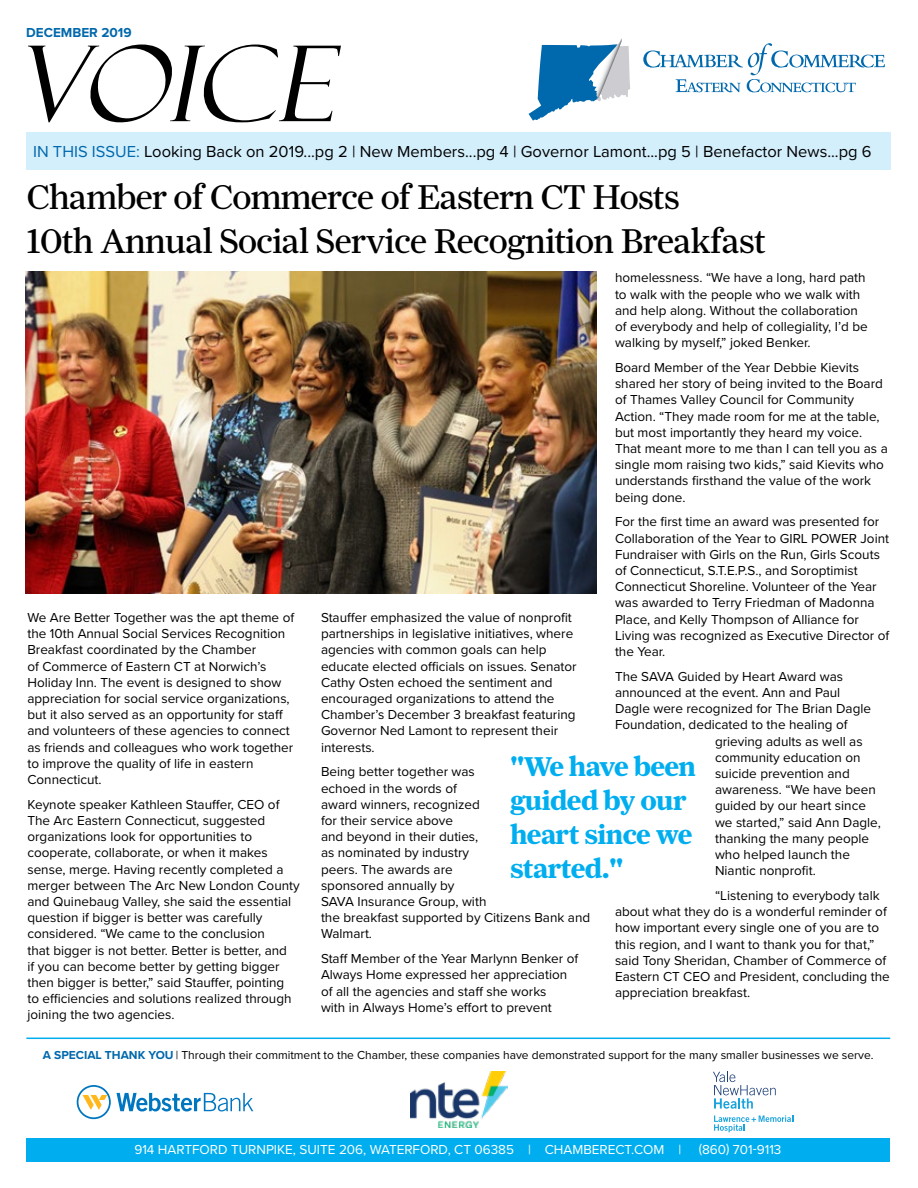
<style>
.page{position:relative;width:918px;height:1188px;background:#fff}
.page>*{position:absolute;margin:0;border:0;box-sizing:border-box;transform-origin:0 0}
.t1{font:italic 105px "Felix Titling";color:#000}
.t2{font:36px/43.2px "Farnham Headline";color:#000}
.t3{font:700 28.5px/34.2px "Farnham Headline";color:#00aeef}
.t4{font:16.5px "Proxima Nova";color:#000}
.t5{font:13.5px/16.2px "Proxima Nova";color:#000}
.t6{font:13.5px "Proxima Nova";color:#fff}
.t7{font:700 13.5px "Proxima Nova";color:#0068ac}
.t8{font:12px "Proxima Nova";color:#000}
.s1{color:#0068ac}
.s2{font-weight:700;color:#0068ac}
</style>
<div class="page">
<img style="left:26px;top:272px;width:571px;height:322px">
<div style="left:27px;top:132px;width:864px;height:38px;background:#d4effc"></div>
<img style="left:410px;top:1072px;width:98px;height:55px">
<svg style="left:117px;top:1093px;width:136px;height:18px"></svg>
<svg style="left:77px;top:1085px;width:34px;height:34px"></svg>
<svg style="left:713px;top:1072px;width:63px;height:37px"></svg>
<svg style="left:714px;top:1115px;width:79px;height:17px"></svg>
<hr style="left:26px;top:1038px;width:864px;height:1px;background:#00aeef">
<div style="left:26px;top:1138px;width:864px;height:24px;background:#00aeef"></div>
<svg style="left:529px;top:39px;width:101px;height:82px"></svg>
<svg style="left:643px;top:43px;width:242px;height:49px"></svg>
<p class="t7" style="left:26px;top:22px;width:107px">DECEMBER 2019</p>
<h1 class="t1" style="left:13px;top:24px;width:344px">VOICE</h1>
<p class="t4" style="left:33px;top:139px;width:840px"><span class="s1">IN THIS ISSUE:</span> Looking Back on 2019...pg 2 | New Members...pg 4 | Governor Lamont...pg 5 | Benefactor News...pg 6</p>
<h2 class="t2" style="left:27px;top:176px;width:740px">Chamber of Commerce of Eastern CT Hosts<br>10th Annual Social Service Recognition Breakfast</h2>
<p class="t5" style="left:27px;top:609px;width:268px">We Are Better Together was the apt theme of the 10th Annual Social Services Recognition Breakfast coordinated by the Chamber<br>of Commerce of Eastern CT at Norwich’s Holiday Inn. The event is designed to show appreciation for social service organizations, but it also served as an opportunity for staff and volunteers of these agencies to connect as friends and colleagues who work together to improve the quality of life in eastern Connecticut.</p>
<p class="t5" style="left:27px;top:796px;width:274px">Keynote speaker Kathleen Stauffer, CEO of The Arc Eastern Connecticut, suggested organizations look for opportunities to cooperate, collaborate, or when it makes sense, merge. Having recently completed a merger between The Arc New London County and Quinebaug Valley, she said the essential question if bigger is better was carefully considered. “We came to the conclusion<br>that bigger is not better. Better is better, and<br>if you can become better by getting bigger then bigger is better,” said Stauffer, pointing<br>to efficiencies and solutions realized through joining the two agencies.</p>
<p class="t5" style="left:615px;top:269px;width:254px">homelessness. “We have a long, hard path to walk with the people who we walk with and help along. Without the collaboration of everybody and help of collegiality, I’d be walking by myself,” joked Benker.</p>
<p class="t5" style="left:615px;top:359px;width:274px">Board Member of the Year Debbie Kievits shared her story of being invited to the Board of Thames Valley Council for Community Action. “They made room for me at the table, but most importantly they heard my voice.<br>That meant more to me than I can tell you as a single mom raising two kids,” said Kievits who understands firsthand the value of the work being done.</p>
<p class="t5" style="left:615px;top:513px;width:276px">For the first time an award was presented for Collaboration of the Year to GIRL POWER Joint Fundraiser with Girls on the Run, Girls Scouts of Connecticut, S.T.E.P.S., and Soroptimist Connecticut Shoreline. Volunteer of the Year was awarded to Terry Friedman of Madonna Place, and Kelly Thompson of Alliance for Living was recognized as Executive Director of the Year.</p>
<p class="t5" style="left:615px;top:668px;width:230px">The SAVA Guided by Heart Award was</p>
<p class="t5" style="left:615px;top:684px;width:227px">announced at the event. Ann and Paul</p>
<p class="t5" style="left:615px;top:700px;width:258px">Dagle were recognized for The Brian Dagle</p>
<p class="t5" style="left:615px;top:716px;width:234px">Foundation, dedicated to the healing of</p>
<p class="t5" style="left:715px;top:732px;width:149px">grieving adults as well as</p>
<p class="t5" style="left:715px;top:749px;width:147px">community education on</p>
<p class="t5" style="left:715px;top:765px;width:136px">suicide prevention and</p>
<p class="t5" style="left:715px;top:781px;width:162px">awareness. “We have been</p>
<p class="t5" style="left:715px;top:797px;width:152px">guided by our heart since</p>
<p class="t5" style="left:715px;top:813px;width:167px">we started,” said Ann Dagle,</p>
<p class="t5" style="left:715px;top:830px;width:156px">thanking the many people</p>
<p class="t5" style="left:715px;top:846px;width:136px">who helped launch the</p>
<p class="t5" style="left:715px;top:862px;width:102px">Niantic nonprofit.</p>
<p class="t5" style="left:615px;top:887px;width:276px;text-indent:100px">“Listening to everybody talk about what they do is a wonderful reminder of how important every single one of you are to this region, and I want to thank you for that,” said Tony Sheridan, Chamber of Commerce of Eastern CT CEO and President, concluding the appreciation breakfast.</p>
<p class="t5" style="left:321px;top:609px;width:257px">Stauffer emphasized the value of nonprofit partnerships in legislative initiatives, where agencies with common goals can help educate elected officials on issues. Senator Cathy Osten echoed the sentiment and encouraged organizations to attend the Chamber’s December 3 breakfast featuring Governor Ned Lamont to represent their interests.</p>
<p class="t5" style="left:321px;top:763px;width:271px">Being better together was<br>echoed in the words of<br>award winners, recognized<br>for their service above<br>and beyond in their duties,<br>as nominated by industry<br>peers. The awards are<br>sponsored annually by<br>SAVA Insurance Group, with<br>the breakfast supported by Citizens Bank and<br>Walmart.</p>
<p class="t5" style="left:321px;top:950px;width:259px">Staff Member of the Year Marlynn Benker of Always Home expressed her appreciation of all the agencies and staff she works<br>with in Always Home’s effort to prevent</p>
<h3 class="t3" style="left:510px;top:749px;width:187px">"We have been guided by our heart since we started."</h3>
<p class="t8" style="left:43px;top:1046px;width:832px"><span class="s2">A SPECIAL THANK YOU</span> | Through their commitment to the Chamber, these companies have demonstrated support for the many smaller businesses we serve.</p>
<p class="t6" style="left:134px;top:1140px;width:548px">914 HARTFORD TURNPIKE, SUITE 206, WATERFORD, CT 06385 | CHAMBERECT.COM |</p>
<p class="t6" style="left:699px;top:1140px;width:84px">(860) 701-9113</p>
</div>
